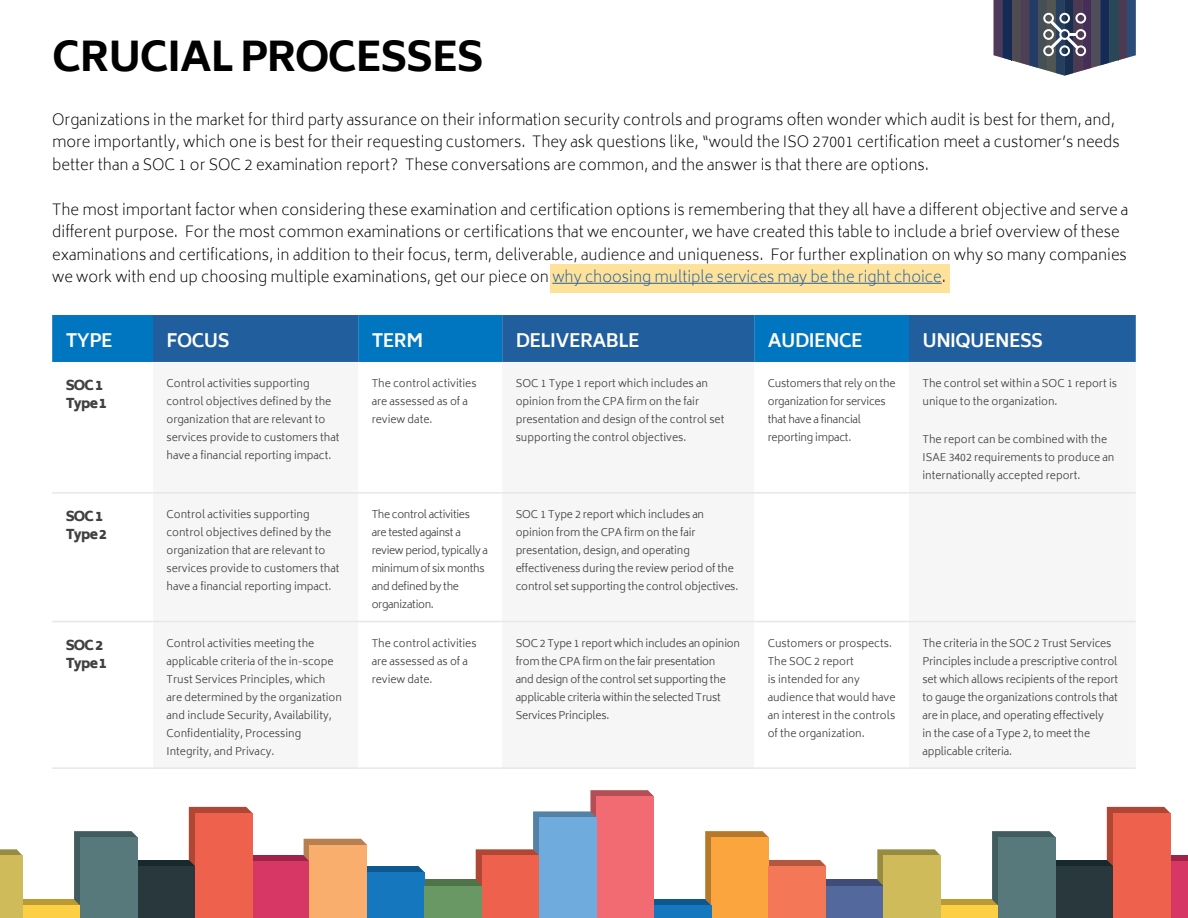
<style>
.page{position:relative;width:1188px;height:918px;background:#fff}
.page>*{position:absolute;margin:0;border:0;box-sizing:border-box;transform-origin:0 0}
.t1{font:800 40.5px "Biryani";letter-spacing:-.03em;color:#000}
.Heading_4{font:700 18px "Biryani";letter-spacing:-.03em;color:#fff}
.t2{font:200 15px/22.5px "Biryani";color:#000}
.Heading_4-2{font:800 13.5px/18px "Biryani";letter-spacing:-.06em;color:#414042}
.Heading_4-3{font:300 10.5px/18px "Biryani";color:#414042}
.Heading_4-4{font:300 10.5px/18px "Biryani";letter-spacing:-.02em;color:#414042}
.Heading_4-5{font:300 10.5px/18px "Biryani";letter-spacing:-.03em;color:#414042}
.s1{color:#215e9e}
</style>
<div class="page">
<svg style="left:654px;top:899px;width:51px;height:7px"></svg>
<svg style="left:941px;top:899px;width:51px;height:7px"></svg>
<svg style="left:1170px;top:855px;width:18px;height:7px"></svg>
<div style="left:820px;top:880px;width:65px;height:38px;background:#3f4c78"></div>
<div style="left:1049px;top:860px;width:71px;height:58px;background:#18292e"></div>
<svg style="left:992px;top:831px;width:63px;height:75px"></svg>
<svg style="left:705px;top:831px;width:121px;height:75px"></svg>
<svg style="left:877px;top:849px;width:64px;height:37px"></svg>
<svg style="left:1107px;top:807px;width:63px;height:59px"></svg>
<div style="left:941px;top:906px;width:57px;height:12px;background:#fdcf44"></div>
<div style="left:1170px;top:862px;width:18px;height:56px;background:#d73764"></div>
<div style="left:711px;top:837px;width:58px;height:81px;background:#faa53d"></div>
<div style="left:826px;top:886px;width:58px;height:32px;background:#53689c"></div>
<div style="left:1056px;top:866px;width:57px;height:52px;background:#28383d"></div>
<div style="left:998px;top:837px;width:58px;height:81px;background:#58797b"></div>
<div style="left:769px;top:866px;width:57px;height:52px;background:#f47857"></div>
<div style="left:884px;top:856px;width:57px;height:62px;background:#d0bb5b"></div>
<div style="left:1113px;top:813px;width:57px;height:105px;background:#ee614c"></div>
<div style="left:654px;top:906px;width:57px;height:12px;background:#1578be"></div>
<div style="left:418px;top:880px;width:69px;height:38px;background:#4f744a"></div>
<svg style="left:23px;top:899px;width:51px;height:7px"></svg>
<svg style="left:252px;top:855px;width:52px;height:7px"></svg>
<div style="left:131px;top:860px;width:71px;height:58px;background:#18292e"></div>
<svg style="left:476px;top:790px;width:178px;height:128px"></svg>
<svg style="left:74px;top:831px;width:63px;height:75px"></svg>
<svg style="left:304px;top:839px;width:121px;height:33px"></svg>
<svg style="left:0;top:849px;width:23px;height:7px"></svg>
<svg style="left:189px;top:807px;width:63px;height:59px"></svg>
<div style="left:482px;top:856px;width:57px;height:62px;background:#ee614c"></div>
<div style="left:23px;top:906px;width:57px;height:12px;background:#fdcf44"></div>
<div style="left:252px;top:862px;width:58px;height:56px;background:#d73764"></div>
<div style="left:367px;top:872px;width:58px;height:46px;background:#1578be"></div>
<div style="left:138px;top:866px;width:57px;height:52px;background:#28383d"></div>
<div style="left:539px;top:818px;width:58px;height:100px;background:#70abdd"></div>
<div style="left:80px;top:837px;width:58px;height:81px;background:#58797b"></div>
<div style="left:310px;top:845px;width:57px;height:73px;background:#faae6d"></div>
<div style="left:425px;top:886px;width:57px;height:32px;background:#6a9864"></div>
<div style="left:0;top:856px;width:23px;height:62px;background:#d0bb5b"></div>
<div style="left:195px;top:813px;width:57px;height:105px;background:#ee614c"></div>
<div style="left:550px;top:264px;width:400px;height:29px;background:#ffe29a"></div>
<svg style="left:994px;top:0;width:142px;height:76px"></svg>
<div style="left:52px;top:315px;width:101px;height:47px;background:#0076c0"></div>
<svg style="left:153px;top:315px;width:983px;height:47px;background:#1765a8"></svg>
<hr style="left:52px;top:492px;width:101px;height:2px;background:#e6e7e8">
<hr style="left:153px;top:492px;width:205px;height:2px;background:#e6e7e8">
<hr style="left:358px;top:492px;width:144px;height:2px;background:#e6e7e8">
<hr style="left:754px;top:492px;width:155px;height:2px;background:#e6e7e8">
<hr style="left:52px;top:621px;width:101px;height:1px;background:#e6e7e8">
<hr style="left:153px;top:621px;width:205px;height:1px;background:#e6e7e8">
<hr style="left:358px;top:621px;width:144px;height:1px;background:#e6e7e8">
<hr style="left:754px;top:621px;width:155px;height:1px;background:#e6e7e8">
<hr style="left:52px;top:767px;width:101px;height:2px;background:#e6e7e8">
<hr style="left:153px;top:767px;width:205px;height:2px;background:#e6e7e8">
<hr style="left:358px;top:767px;width:144px;height:2px;background:#e6e7e8">
<hr style="left:754px;top:767px;width:155px;height:2px;background:#e6e7e8">
<hr style="left:502px;top:492px;width:252px;height:2px;background:#e6e7e8">
<hr style="left:502px;top:621px;width:252px;height:1px;background:#e6e7e8">
<hr style="left:502px;top:767px;width:252px;height:2px;background:#e6e7e8">
<hr style="left:909px;top:492px;width:227px;height:2px;background:#e6e7e8">
<hr style="left:909px;top:621px;width:227px;height:1px;background:#e6e7e8">
<hr style="left:909px;top:767px;width:227px;height:2px;background:#e6e7e8">
<hr style="left:552px;top:283px;width:390px;height:1px;background:#215e9e">
<h2 class="t1" style="left:52px;top:33px;width:433px">CRUCIAL PROCESSES</h2>
<p class="t2" style="left:52px;top:108px;width:1069px">Organizations in the market for third party assurance on their information security controls and programs often wonder which audit is best for them, and, more importantly, which one is best for their requesting customers. They ask questions like, “would the ISO 27001 certification meet a customer’s needs better than a SOC 1 or SOC 2 examination report? These conversations are common, and the answer is that there are options.</p>
<p class="t2" style="left:52px;top:198px;width:1078px">The most important factor when considering these examination and certification options is remembering that they all have a different objective and serve a different purpose. For the most common examinations or certifications that we encounter, we have created this table to include a brief overview of these examinations and certifications, in addition to their focus, term, deliverable, audience and uniqueness. For further explination on why so many companies we work with end up choosing multiple examinations, get our piece on <span class="s1">why choosing multiple services may be the right choice</span>.</p>
<p class="Heading_4" style="left:66px;top:330px;width:48px">TYPE</p>
<p class="Heading_4" style="left:166px;top:330px;width:65px">FOCUS</p>
<p class="Heading_4" style="left:372px;top:330px;width:53px">TERM</p>
<p class="Heading_4" style="left:516px;top:330px;width:125px">DELIVERABLE</p>
<p class="Heading_4" style="left:768px;top:330px;width:97px">AUDIENCE</p>
<p class="Heading_4" style="left:922px;top:330px;width:122px">UNIQUENESS</p>
<p class="Heading_4-2" style="left:66px;top:377px;width:43px">SOC 1<br>Type 1</p>
<p class="Heading_4-3" style="left:166px;top:374px;width:175px">Control activities supporting control objectives defined by the organization that are relevant to services provide to customers that have a financial reporting impact.</p>
<p class="Heading_4-3" style="left:372px;top:374px;width:106px">The control activities are assessed as of a review date.</p>
<p class="Heading_4-3" style="left:516px;top:374px;width:210px">SOC 1 Type 1 report which includes an opinion from the CPA firm on the fair presentation and design of the control set supporting the control objectives.</p>
<p class="Heading_4-4" style="left:768px;top:374px;width:129px">Customers that rely on the organization for services that have a financial reporting impact.</p>
<p class="Heading_4-3" style="left:922px;top:374px;width:196px">The control set within a SOC 1 report is unique to the organization.</p>
<p class="Heading_4-3" style="left:922px;top:431px;width:193px">The report can be combined with the<br>ISAE 3402 requirements to produce an internationally accepted report.</p>
<p class="Heading_4-2" style="left:66px;top:508px;width:43px">SOC 1<br>Type 2</p>
<p class="Heading_4-3" style="left:166px;top:505px;width:175px">Control activities supporting control objectives defined by the organization that are relevant to services provide to customers that have a financial reporting impact.</p>
<p class="Heading_4-5" style="left:372px;top:505px;width:118px">The control activities<br>are tested against a review period, typically a minimum of six months and defined by the organization.</p>
<p class="Heading_4-3" style="left:516px;top:505px;width:224px">SOC 1 Type 2 report which includes an opinion from the CPA firm on the fair presentation, design, and operating effectiveness during the review period of the control set supporting the control objectives.</p>
<p class="Heading_4-2" style="left:66px;top:636px;width:43px">SOC 2<br>Type 1</p>
<p class="Heading_4-3" style="left:166px;top:634px;width:177px">Control activities meeting the applicable criteria of the in-scope Trust Services Principles, which are determined by the organization and include Security, Availability, Confidentiality, Processing Integrity, and Privacy.</p>
<p class="Heading_4-3" style="left:372px;top:634px;width:106px">The control activities are assessed as of a review date.</p>
<p class="Heading_4-4" style="left:516px;top:634px;width:226px">SOC 2 Type 1 report which includes an opinion from the CPA firm on the fair presentation<br>and design of the control set supporting the applicable criteria within the selected Trust Services Principles.</p>
<p class="Heading_4-3" style="left:768px;top:634px;width:129px">Customers or prospects.<br>The SOC 2 report<br>is intended for any audience that would have an interest in the controls of the organization.</p>
<p class="Heading_4-3" style="left:922px;top:634px;width:197px">The criteria in the SOC 2 Trust Services Principles include a prescriptive control set which allows recipients of the report to gauge the organizations controls that are in place, and operating effectively<br>in the case of a Type 2, to meet the applicable criteria.</p>
</div>
